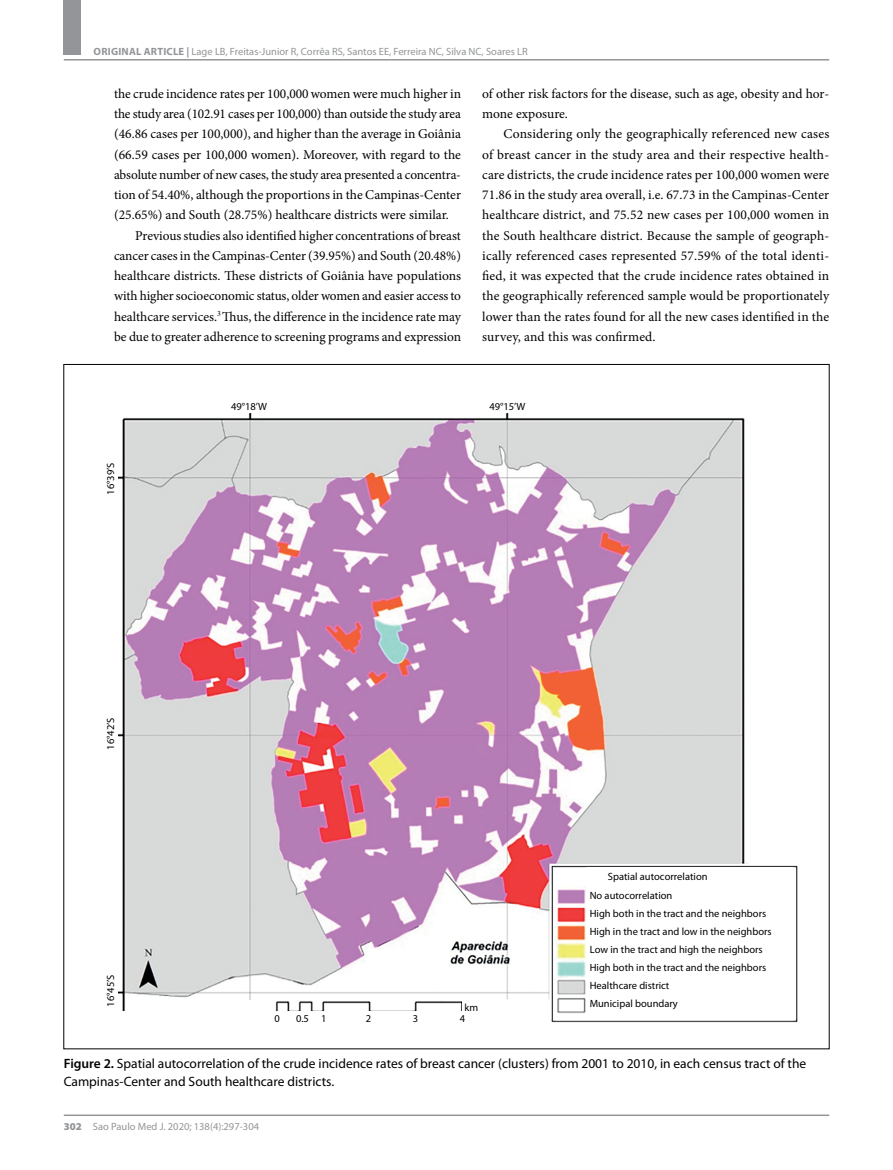
<style>
.page{position:relative;width:893px;height:1170px;background:#fff}
.page>*{position:absolute;margin:0;border:0;box-sizing:border-box;transform-origin:0 0}
.t1{font:13.5px/20.2px "Minion Pro";letter-spacing:-.005em;color:#000}
.t2{font:13.5px/18px "Myriad Pro";color:#000}
.t3{font:10.5px/18px "Myriad Pro";color:#000}
.t4{font:10.5px "Myriad Pro";color:#939598}
.s1{font-weight:700}
.s2{font-weight:600}
.s3{font-weight:900}
</style>
<div class="page">
<div style="left:64px;top:0;width:17px;height:55px;background:#939598"></div>
<hr style="left:64px;top:59px;width:765px;height:2px;background:#939598">
<hr style="left:64px;top:1114px;width:765px;height:1px;background:#939598">
<img style="left:118px;top:413px;width:680px;height:610px">
<div style="left:95px;top:1011px;width:446px;height:37px;background:#fff"></div>
<div style="left:462px;top:999px;width:40px;height:35px;background:#fff"></div>
<div style="left:586px;top:866px;width:207px;height:150px;background:#fff"></div>
<p class="t4" style="left:94px;top:45px;width:435px"><span class="s1">ORIGINAL ARTICLE |</span> Lage LB, Freitas-Junior R, Corrêa RS, Santos EE, Ferreira NC, Silva NC, Soares LR</p>
<p class="t1" style="left:114px;top:83px;width:348px">the crude incidence rates per 100,000 women were much higher in</p>
<p class="t1" style="left:114px;top:104px;width:348px">the study area (102.91 cases per 100,000) than outside the study area</p>
<p class="t1" style="left:114px;top:124px;width:348px">(46.86 cases per 100,000), and higher than the average in Goiânia</p>
<p class="t1" style="left:114px;top:144px;width:348px">(66.59 cases per 100,000 women). Moreover, with regard to the</p>
<p class="t1" style="left:114px;top:164px;width:348px">absolute number of new cases, the study area presented a concentra-</p>
<p class="t1" style="left:114px;top:185px;width:348px">tion of 54.40%, although the proportions in the Campinas-Center</p>
<p class="t1" style="left:114px;top:205px;width:336px">(25.65%) and South (28.75%) healthcare districts were similar.</p>
<p class="t1" style="left:135px;top:225px;width:327px">Previous studies also identified higher concentrations of breast</p>
<p class="t1" style="left:114px;top:245px;width:348px">cancer cases in the Campinas-Center (39.95%) and South (20.48%)</p>
<p class="t1" style="left:114px;top:266px;width:349px">healthcare districts. These districts of Goiânia have populations</p>
<p class="t1" style="left:114px;top:286px;width:349px">with higher socioeconomic status, older women and easier access to</p>
<p class="t1" style="left:114px;top:306px;width:348px">healthcare services.<sup>3</sup> Thus, the difference in the incidence rate may</p>
<p class="t1" style="left:114px;top:326px;width:348px">be due to greater adherence to screening programs and expression</p>
<p class="t1" style="left:482px;top:83px;width:348px">of other risk factors for the disease, such as age, obesity and hor&shy;mone exposure.</p>
<p class="t1" style="left:482px;top:124px;width:349px;text-align:justify;text-indent:21px">Considering only the geographically referenced new cases of breast cancer in the study area and their respective health&shy;care districts, the crude incidence rates per 100,000 women were 71.86 in the study area overall, i.e. 67.73 in the Campinas-Center healthcare district, and 75.52 new cases per 100,000 women in the South healthcare district. Because the sample of geograph&shy;ically referenced cases represented 57.59% of the total identi&shy;fied, it was expected that the crude incidence rates obtained in the geographically referenced sample would be proportionately lower than the rates found for all the new cases identified in the survey, and this was confirmed.</p>
<p class="t3" style="left:101px;top:494px;width:34px;rotate:-90deg">16°39’S</p>
<p class="t3" style="left:101px;top:749px;width:34px;rotate:-90deg">16°42’S</p>
<p class="t3" style="left:101px;top:1006px;width:34px;rotate:-90deg">16°45’S</p>
<p class="t3" style="left:231px;top:398px;width:37px">49°18’W</p>
<p class="t3" style="left:489px;top:398px;width:37px">49°15’W</p>
<p class="t3" style="left:274px;top:1009px;width:7px">0</p>
<p class="t3" style="left:296px;top:1009px;width:14px">0.5</p>
<p class="t3" style="left:465px;top:998px;width:15px">km</p>
<p class="t3" style="left:321px;top:1009px;width:7px">1</p>
<p class="t3" style="left:366px;top:1009px;width:7px">2</p>
<p class="t3" style="left:413px;top:1009px;width:7px">3</p>
<p class="t3" style="left:460px;top:1009px;width:7px">4</p>
<p class="t3" style="left:608px;top:867px;width:101px">Spatial autocorrelation</p>
<p class="t3" style="left:590px;top:886px;width:184px">No autocorrelation<br>High both in the tract and the neighbors<br>High in the tract and low in the neighbors<br>Low in the tract and high the neighbors<br>High both in the tract and the neighbors<br>Healthcare district<br>Municipal boundary</p>
<p class="t2" style="left:64px;top:1053px;width:744px"><span class="s2">Figure 2.</span> Spatial autocorrelation of the crude incidence rates of breast cancer (clusters) from 2001 to 2010, in each census tract of the<br>Campinas-Center and South healthcare districts.</p>
<p class="t4" style="left:64px;top:1119px;width:197px"><span class="s3">302</span> Sao Paulo Med J. 2020; 138(4):297-304</p>
</div>
